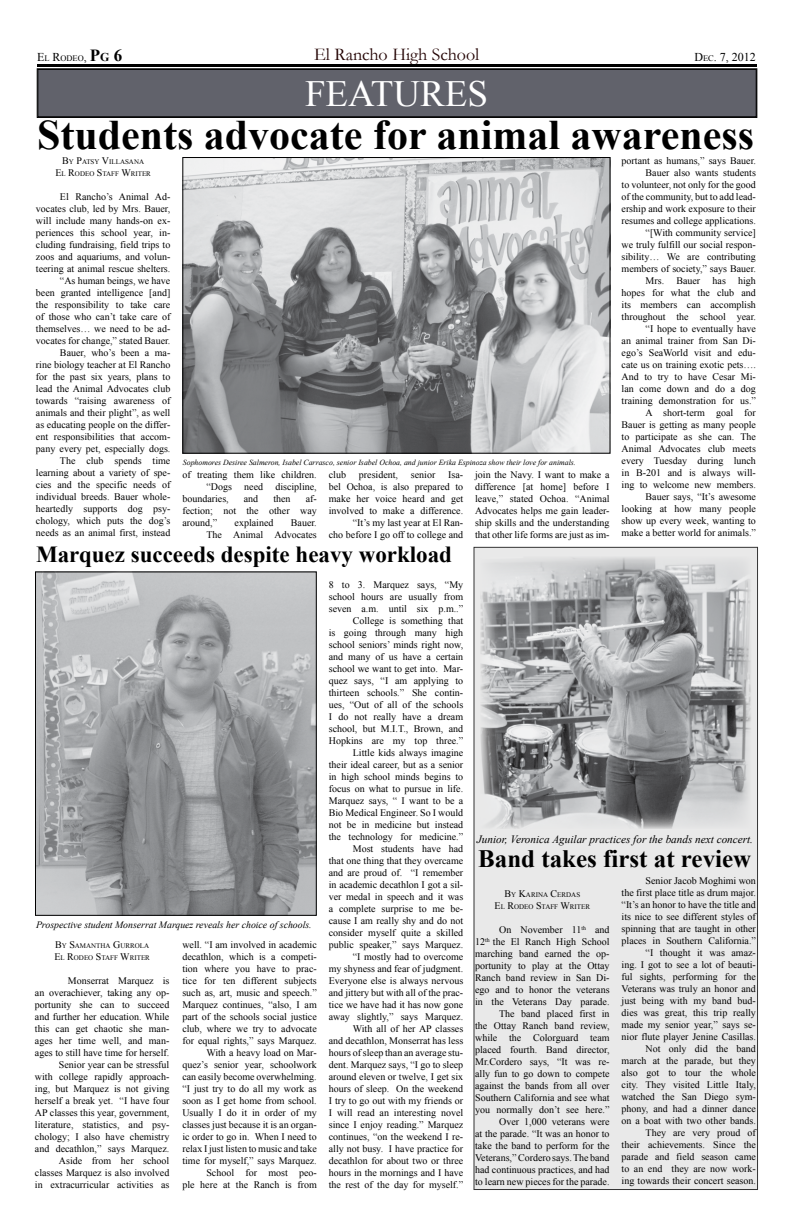
<style>
.page{position:relative;width:792px;height:1224px;background:#fff}
.page>*{position:absolute;margin:0;border:0;box-sizing:border-box;transform-origin:0 0}
.t1{font:700 42px "Times New Roman";color:#000}
.t2{font:37px "Times New Roman";color:#fff}
.t3{font:700 25px "Times New Roman";color:#000}
.t4{font:700 23px "Times New Roman";color:#000}
.t5{font:18px "Garamond";color:#230303}
.t6{font:12px "Times New Roman";color:#000}
.t7{font:italic 11.2px "Times New Roman";color:#000}
.t8{font:10px/12px "Times New Roman";color:#000;text-align:right}
.t9{font:italic 9.8px "Times New Roman";color:#000}
.t10{font:8.4px "Times New Roman";color:#000}
.t11{font:italic 7.8px "Times New Roman";color:#000}
.t12{font:7px/12px "Times New Roman";color:#000;text-align:center}
.s1{font-size:12px}
.s2{font-weight:700;font-size:17px}
.s3{font-weight:700;font-size:11.9px}
.s4{font-size:8.4px}
.s5{font-size:10px}
</style>
<div class="page">
<div style="left:474px;top:547px;width:284px;height:643px;background:#e9e9e9;border:1px solid #333"></div>
<div style="left:37px;top:68px;width:720px;height:50px;background:#61626b"></div>
<div style="left:38px;top:69px;width:718px;height:48px;border:1px solid #000"></div>
<hr style="left:37px;top:64px;width:720px;height:3px;background:#000">
<img style="left:184px;top:159px;width:425px;height:293px">
<div style="left:182px;top:157px;width:429px;height:297px;border:1px solid #000"></div>
<img style="left:37px;top:573px;width:278px;height:341px">
<div style="left:35px;top:571px;width:282px;height:345px;border:1px solid #000"></div>
<img style="left:480px;top:557px;width:271px;height:272px">
<p class="t10" style="left:37px;top:53px;width:87px"><span class="s1">E</span>L <span class="s1">R</span>ODEO<span class="s1">,</span> <span class="s2">P</span><span class="s3">g</span> <span class="s2">6</span></p>
<h3 class="t5" style="left:314px;top:43px;width:167px">El Rancho High School</h3>
<p class="t6" style="left:694px;top:49px;width:63px">D<span class="s4">EC</span>. 7, 2012</p>
<h2 class="t2" style="left:305px;top:69px;width:45px">Features</h2>
<h1 class="t1" style="left:37px;top:106px;width:719px">Students advocate for animal awareness</h1>
<p class="t12" style="left:55px;top:155px;width:97px"><span class="s5">B</span>Y <span class="s5">P</span>ATSY <span class="s5">V</span>ILLASANA<br><span class="s5">E</span>L <span class="s5">R</span>ODEO <span class="s5">S</span>TAFF <span class="s5">W</span>RITER</p>
<p class="t8" style="left:36px;top:190px;width:136px">El Rancho’s Animal Ad&shy;vocates club, led by Mrs. Bauer, will include many hands-on ex&shy;periences this school year, in&shy;cluding fundraising, field trips to zoos and aquariums, and volun&shy;teering at animal rescue shelters. “As human beings, we have<br>been granted intelligence [and] the responsibility to take care of those who can’t take care of themselves… we need to be ad&shy;vocates for change,” stated Bauer.<br>Bauer, who’s been a ma-<br>rine biology teacher at El Rancho for the past six years, plans to lead the Animal Advocates club towards “raising awareness of animals and their plight”, as well as educating people on the differ&shy;ent responsibilities that accom&shy;pany every pet, especially dogs.<br>The club spends time learning about a variety of spe&shy;cies and the specific needs of individual breeds. Bauer whole&shy;heartedly supports dog psy&shy;chology, which puts the dog’s needs as an animal first, instead</p>
<p class="t11" style="left:183px;top:457px;width:395px">Sophomores Desiree Salmeron, Isabel Carrasco, senior Isabel Ochoa, and junior Erika Espinoza show their love for animals.</p>
<p class="t8" style="left:182px;top:468px;width:136px">of treating them like children.</p>
<p class="t8" style="left:206px;top:480px;width:112px">“Dogs need discipline,</p>
<p class="t8" style="left:182px;top:492px;width:48px">boundaries,</p>
<p class="t8" style="left:244px;top:492px;width:16px">and</p>
<p class="t8" style="left:273px;top:492px;width:19px">then</p>
<p class="t8" style="left:182px;top:492px;width:136px;text-align:justify;text-indent:123px">af&shy;fection; not the other way around,”</p>
<p class="t8" style="left:235px;top:516px;width:40px">explained</p>
<p class="t8" style="left:206px;top:516px;width:112px">Bauer.<br>The Animal Advocates</p>
<p class="t8" style="left:329px;top:468px;width:136px">Isa-<br>bel Ochoa, is also prepared to make her voice heard and get involved to make a difference. “It’s my last year at El Ran-<br>cho before I go off to college and</p>
<p class="t8" style="left:475px;top:468px;width:136px;text-align:justify">join the Navy. I want to make a difference [at home] before I leave,” stated Ochoa. “Animal Advocates helps me gain leader&shy;ship skills and the understanding that other life forms are just as im-</p>
<p class="t8" style="left:329px;top:468px;width:19px">club</p>
<p class="t8" style="left:359px;top:468px;width:41px">president,</p>
<p class="t8" style="left:411px;top:468px;width:26px">senior</p>
<h3 class="t4" style="left:36px;top:539px;width:418px">Marquez succeeds despite heavy workload</h3>
<p class="t8" style="left:622px;top:154px;width:136px">portant as humans,” says Bauer.<br>Bauer also wants students<br>to volunteer, not only for the good of the community, but to add lead&shy;ership and work exposure to their resumes and college applications. “[With community service]<br>we truly fulfill our social respon&shy;sibility… We are contributing members of society,” says Bauer.<br>Mrs. Bauer has high hopes for what the club and its members can accomplish throughout the school year. “I hope to eventually have<br>an animal trainer from San Di&shy;ego’s SeaWorld visit and edu&shy;cate us on training exotic pets….<br>And to try to have Cesar Mi&shy;lan come down and do a dog training demonstration for us.”<br>A short-term goal for<br>Bauer is getting as many people to participate as she can. The<br>Animal Advocates club meets every Tuesday during lunch in B-201 and is always will&shy;ing to welcome new members.<br>Bauer says, “It’s awesome looking at how many people show up every week, wanting to make a better world for animals.”</p>
<p class="t9" style="left:36px;top:918px;width:277px">Prospective student Monserrat Marquez reveals her choice of schools.</p>
<p class="t12" style="left:54px;top:939px;width:97px;text-align:left"><span class="s5">B</span>Y <span class="s5">S</span>AMANTHA <span class="s5">G</span>URROLA<br><span class="s5">E</span>L <span class="s5">R</span>ODEO <span class="s5">S</span>TAFF <span class="s5">W</span>RITER</p>
<p class="t8" style="left:35px;top:974px;width:136px">Monserrat Marquez is<br>an overachiever, taking any op&shy;portunity she can to succeed and further her education. While this can get chaotic she man&shy;ages her time well, and man&shy;ages to still have time for herself.<br>Senior year can be stressful<br>with college rapidly approach&shy;ing, but Marquez is not giving herself a break yet. “I have four<br>AP classes this year, government, literature, statistics, and psy&shy;chology; I also have chemistry and decathlon,” says Marquez.<br>Aside from her school classes Marquez is also involved in extracurricular activities as</p>
<p class="t8" style="left:182px;top:939px;width:136px">well. “I am involved in academic decathlon, which is a competi&shy;tion where you have to prac&shy;tice for ten different subjects such as, art, music and speech.”<br>Marquez continues, “also, I am part of the schools social justice club, where we try to advocate for equal rights,” says Marquez.<br>With a heavy load on Mar&shy;quez’s senior year, schoolwork can easily become overwhelming. “I just try to do all my work as soon as I get home from school.<br>Usually I do it in order of my classes just because it is an organ&shy;ic order to go in. When I need to relax I just listen to music and take time for myself,” says Marquez.<br>School for most peo-<br>ple here at the Ranch is from</p>
<p class="t8" style="left:329px;top:579px;width:136px">8 to 3. Marquez says, “My school hours are usually from seven a.m. until six p.m..”<br>College is something that<br>is going through many high school seniors’ minds right now, and many of us have a certain school we want to get into. Mar&shy;quez says, “I am applying to thirteen schools.” She contin&shy;ues, “Out of all of the schools<br>I do not really have a dream school, but M.I.T., Brown, and<br>Hopkins are my top three.”<br>Little kids always imagine<br>their ideal career, but as a senior in high school minds begins to focus on what to pursue in life.<br>Marquez says, “ I want to be a<br>Bio Medical Engineer. So I would not be in medicine but instead the technology for medicine.”<br>Most students have had<br>that one thing that they overcame and are proud of. “I remember in academic decathlon I got a sil&shy;ver medal in speech and it was a complete surprise to me be&shy;cause I am really shy and do not consider myself quite a skilled public speaker,” says Marquez. “I mostly had to overcome<br>my shyness and fear of judgment.<br>Everyone else is always nervous and jittery but with all of the prac&shy;tice we have had it has now gone away slightly,” says Marquez.<br>With all of her AP classes<br>and decathlon, Monserrat has less hours of sleep than an average stu&shy;dent. Marquez says, “I go to sleep around eleven or twelve, I get six hours of sleep. On the weekend<br>I try to go out with my friends or<br>I will read an interesting novel since I enjoy reading.” Marquez continues, “on the weekend I re&shy;ally not busy. I have practice for decathlon for about two or three hours in the mornings and I have the rest of the day for myself.”</p>
<p class="t7" style="left:477px;top:832px;width:278px">Junior, Veronica Aguilar practices for the bands next concert.</p>
<h3 class="t3" style="left:478px;top:842px;width:275px">Band takes first at review</h3>
<p class="t12" style="left:495px;top:889px;width:97px"><span class="s5">B</span>Y <span class="s5">K</span>ARINA <span class="s5">C</span>ERDAS<br><span class="s5">E</span>L <span class="s5">R</span>ODEO <span class="s5">S</span>TAFF <span class="s5">W</span>RITER</p>
<p class="t8" style="left:475px;top:924px;width:136px">On November 11<sup>th</sup> and<br>12<sup>th</sup> the El Ranch High School marching band earned the op&shy;portunity to play at the Ottay<br>Ranch band review in San Di&shy;ego and to honor the veterans in the Veterans Day parade.<br>The band placed first in<br>the Ottay Ranch band review, while the Colorguard team placed fourth. Band director,<br>Mr.Cordero says, “It was re&shy;ally fun to go down to compete against the bands from all over<br>Southern California and see what you normally don’t see here.”<br>Over 1,000 veterans were<br>at the parade. “It was an honor to take the band to perform for the<br>Veterans,” Cordero says. The band had continuous practices, and had to learn new pieces for the parade.</p>
<p class="t8" style="left:622px;top:875px;width:136px">Senior Jacob Moghimi won<br>the first place title as drum major. “It’s an honor to have the title and its nice to see different styles of spinning that are taught in other places in Southern California.” “I thought it was amaz-<br>ing. I got to see a lot of beauti&shy;ful sights, performing for the<br>Veterans was truly an honor and just being with my band bud&shy;dies was great, this trip really made my senior year,” says se&shy;nior flute player Jenine Casillas.<br>Not only did the band march at the parade, but they also got to tour the whole city. They visited Little Italy, watched the San Diego sym&shy;phony, and had a dinner dance on a boat with two other bands.<br>They are very proud of<br>their achievements. Since the parade and field season came to an end they are now work&shy;ing towards their concert season.</p>
</div>
